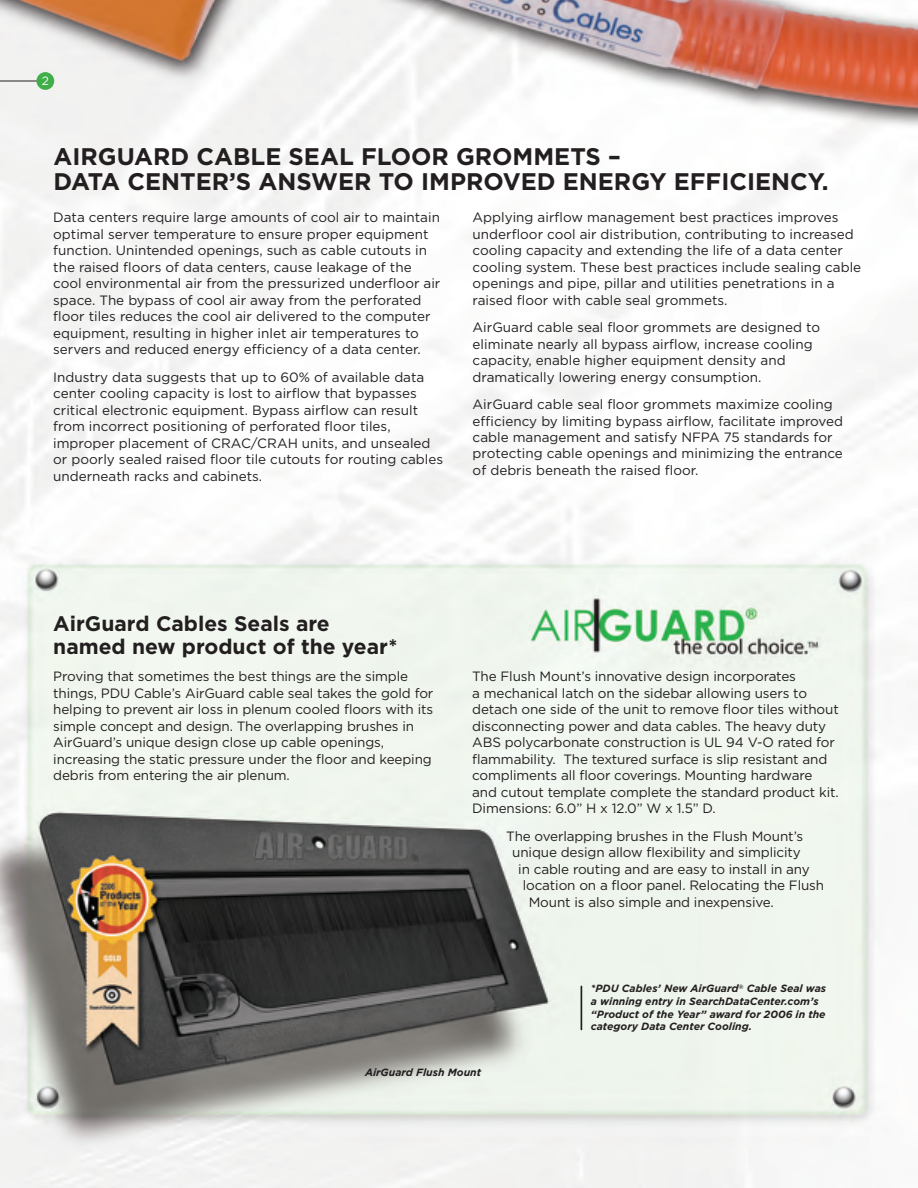
<style>
.page{position:relative;width:918px;height:1188px;background:#fff}
.page>*{position:absolute;margin:0;border:0;box-sizing:border-box;transform-origin:0 0}
.t1{font:700 24px/25.5px "Gotham";color:#231f20}
.t2{font:700 21px/22.5px "Gotham";color:#231f20}
.t3{font:13.5px/16.5px "Gotham";color:#231f20}
.t4{font:12px "Gotham";color:#fff}
.t5{font:italic 700 10.5px/12.6px "Gotham";color:#231f20}
</style>
<div class="page">
<img style="left:0;top:0;width:918px;height:1188px">
<svg style="left:581px;top:986px;width:1px;height:44px"></svg>
<hr style="left:0;top:81px;width:38px;height:1px;background:#231f20">
<div style="left:36px;top:72px;width:18px;height:18px;background:#40ae49;border-radius:50%"></div>
<p class="t4" style="left:42px;top:73px;width:9px">2</p>
<h1 class="t1" style="left:53px;top:144px;width:777px">AIRGUARD CABLE SEAL FLOOR GROMMETS –<br>DATA CENTER’S ANSWER TO IMPROVED ENERGY EFFICIENCY.</h1>
<p class="t3" style="left:53px;top:209px;width:389px">Data centers require large amounts of cool air to maintain optimal server temperature to ensure proper equipment function. Unintended openings, such as cable cutouts in the raised floors of data centers, cause leakage of the cool environmental air from the pressurized underfloor air space. The bypass of cool air away from the perforated floor tiles reduces the cool air delivered to the computer equipment, resulting in higher inlet air temperatures to servers and reduced energy efficiency of a data center.</p>
<p class="t3" style="left:53px;top:368px;width:391px">Industry data suggests that up to 60% of available data center cooling capacity is lost to airflow that bypasses critical electronic equipment. Bypass airflow can result from incorrect positioning of perforated floor tiles, improper placement of CRAC/CRAH units, and unsealed or poorly sealed raised floor tile cutouts for routing cables underneath racks and cabinets.</p>
<p class="t3" style="left:473px;top:209px;width:390px">Applying airflow management best practices improves underfloor cool air distribution, contributing to increased cooling capacity and extending the life of a data center cooling system. These best practices include sealing cable openings and pipe, pillar and utilities penetrations in a raised floor with cable seal grommets.</p>
<p class="t3" style="left:473px;top:319px;width:349px">AirGuard cable seal floor grommets are designed to eliminate nearly all bypass airflow, increase cooling capacity, enable higher equipment density and dramatically lowering energy consumption.</p>
<p class="t3" style="left:473px;top:396px;width:372px">AirGuard cable seal floor grommets maximize cooling efficiency by limiting bypass airflow, facilitate improved cable management and satisfy NFPA 75 standards for protecting cable openings and minimizing the entrance of debris beneath the raised floor.</p>
<h2 class="t2" style="left:53px;top:613px;width:346px">AIRGUARD CABLES SEALS ARE<br>NAMED NEW PRODUCT OF THE YEAR*</h2>
<p class="t3" style="left:53px;top:668px;width:382px">Proving that sometimes the best things are the simple things, PDU Cable’s AirGuard cable seal takes the gold for helping to prevent air loss in plenum cooled floors with its simple concept and design. The overlapping brushes in AirGuard’s unique design close up cable openings, increasing the static pressure under the floor and keeping debris from entering the air plenum.</p>
<p class="t3" style="left:472px;top:668px;width:368px">The Flush Mount’s innovative design incorporates<br>a mechanical latch on the sidebar allowing users to detach one side of the unit to remove floor tiles without disconnecting power and data cables. The heavy duty ABS polycarbonate construction is UL 94 V-O rated for flammability. The textured surface is slip resistant and compliments all floor coverings. Mounting hardware and cutout template complete the standard product kit.<br>Dimensions: 6.0” H x 12.0” W x 1.5” D.</p>
<p class="t3" style="left:506px;top:827px;width:298px">The overlapping brushes in the Flush Mount’s</p>
<p class="t3" style="left:512px;top:844px;width:290px">unique design allow flexibility and simplicity</p>
<p class="t3" style="left:518px;top:860px;width:293px">in cable routing and are easy to install in any</p>
<p class="t3" style="left:523px;top:877px;width:303px">location on a floor panel. Relocating the Flush</p>
<p class="t3" style="left:529px;top:893px;width:247px">Mount is also simple and inexpensive.</p>
<p class="t5" style="left:365px;top:1065px;width:118px">AirGuard Flush Mount</p>
<p class="t5" style="left:591px;top:982px;width:237px">*PDU Cables’ New AirGuard<sup>®</sup> Cable Seal was a winning entry in SearchDataCenter.com’s “Product of the Year” award for 2006 in the category Data Center Cooling.</p>
</div>
